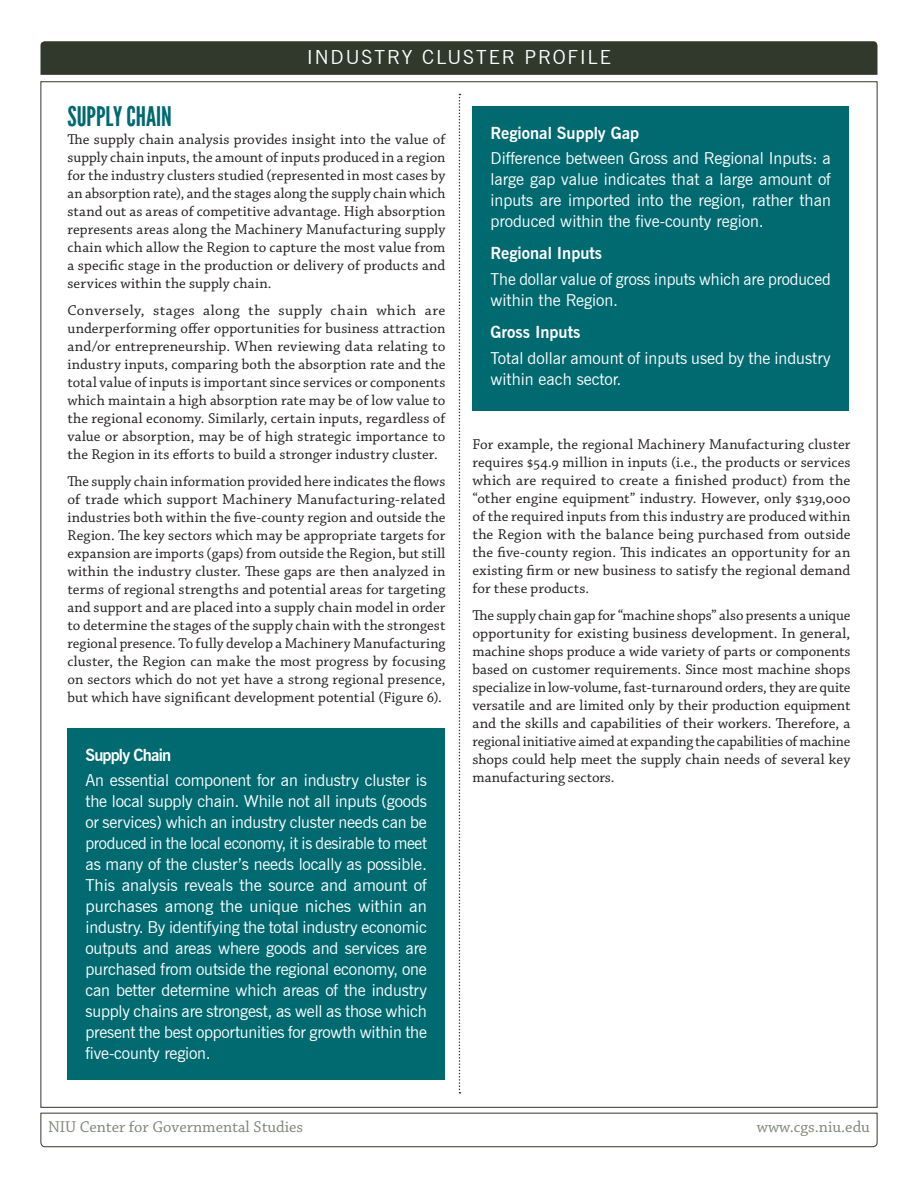
<style>
.page{position:relative;width:918px;height:1188px;background:#fff}
.page>*{position:absolute;margin:0;border:0;box-sizing:border-box;transform-origin:0 0}
.t1{font:27px "League Gothic Extended";color:#006a71}
.t2{font:700 19.5px "News Gothic BT";letter-spacing:.1em;color:#fff}
.t3{font:19.5px "News Gothic BT";letter-spacing:.1em;color:#fff}
.t4{font:16.5px/21px "News Gothic BT";color:#fff;text-align:justify}
.t5{font:16.5px "Chaparral Pro";color:#7f8779}
.t6{font:700 16.5px "News Gothic BT";color:#fff}
.t7{font:700 16.5px "News Gothic BT";letter-spacing:-.05em;color:#fff}
.t8{font:15px/18px "Chaparral Pro";letter-spacing:.005em;color:#231f20;text-align:justify}
</style>
<div class="page">
<div style="left:40px;top:41px;width:838px;height:34px;background:#30392c"></div>
<svg style="left:40px;top:1112px;width:838px;height:35px"></svg>
<div style="left:68px;top:728px;width:377px;height:352px;background:#006a71"></div>
<div style="left:472px;top:106px;width:377px;height:304px;background:#006a71"></div>
<svg style="left:459px;top:94px;width:1px;height:1000px"></svg>
<h2 class="t3" style="left:307px;top:46px;width:305px">INDUSTRY CLUSTER PROFILE</h2>
<h2 class="t2" style="left:299px;top:53px;width:322px">INDUSTRY CLUSTER PROFILE:</h2>
<h1 class="t1" style="left:68px;top:100px;width:106px">SUPPLY CHAIN</h1>
<p class="t8" style="left:68px;top:131px;width:380px">The supply chain analysis provides insight into the value of supply chain inputs, the amount of inputs produced in a region for the industry clusters studied (represented in most cases by an absorption rate), and the stages along the supply chain which stand out as areas of competitive advantage. High absorption represents areas along the Machinery Manufacturing supply chain which allow the Region to capture the most value from a specific stage in the production or delivery of products and services within the supply chain.</p>
<p class="t8" style="left:68px;top:302px;width:380px">Conversely, stages along the supply chain which are underperforming offer opportunities for business attraction and/or entrepreneurship. When reviewing data relating to industry inputs, comparing both the absorption rate and the total value of inputs is important since services or components which maintain a high absorption rate may be of low value to the regional economy. Similarly, certain inputs, regardless of value or absorption, may be of high strategic importance to the Region in its efforts to build a stronger industry cluster.</p>
<p class="t8" style="left:68px;top:473px;width:380px">The supply chain information provided here indicates the flows of trade which support Machinery Manufacturing-related industries both within the five-county region and outside the Region. The key sectors which may be appropriate targets for expansion are imports (gaps) from outside the Region, but still within the industry cluster. These gaps are then analyzed in terms of regional strengths and potential areas for targeting and support and are placed into a supply chain model in order to determine the stages of the supply chain with the strongest regional presence. To fully develop a Machinery Manufacturing cluster, the Region can make the most progress by focusing on sectors which do not yet have a strong regional presence, but which have significant development potential (Figure 6).</p>
<p class="t7" style="left:86px;top:745px;width:87px">Supply Chain</p>
<p class="t4" style="left:86px;top:770px;width:343px">An essential component for an industry cluster is the local supply chain. While not all inputs (goods or services) which an industry cluster needs can be produced in the local economy, it is desirable to meet as many of the cluster’s needs locally as possible.<br>This analysis reveals the source and amount of purchases among the unique niches within an industry. By identifying the total industry economic outputs and areas where goods and services are purchased from outside the regional economy, one can better determine which areas of the industry supply chains are strongest, as well as those which present the best opportunities for growth within the five-county region.</p>
<p class="t6" style="left:490px;top:123px;width:150px">Regional Supply Gap</p>
<p class="t4" style="left:490px;top:148px;width:342px">Difference between Gross and Regional Inputs: a large gap value indicates that a large amount of inputs are imported into the region, rather than produced within the five-county region.</p>
<p class="t6" style="left:490px;top:244px;width:113px">Regional Inputs</p>
<p class="t4" style="left:490px;top:268px;width:342px">The dollar value of gross inputs which are produced within the Region.</p>
<p class="t6" style="left:490px;top:322px;width:91px">Gross Inputs</p>
<p class="t4" style="left:490px;top:347px;width:342px">Total dollar amount of inputs used by the industry within each sector.</p>
<p class="t8" style="left:472px;top:435px;width:380px">For example, the regional Machinery Manufacturing cluster requires $54.9 million in inputs (i.e., the products or services which are required to create a finished product) from the “other engine equipment” industry. However, only $319,000 of the required inputs from this industry are produced within the Region with the balance being purchased from outside the five-county region. This indicates an opportunity for an existing firm or new business to satisfy the regional demand for these products.</p>
<p class="t8" style="left:472px;top:606px;width:380px">The supply chain gap for “machine shops” also presents a unique opportunity for existing business development. In general, machine shops produce a wide variety of parts or components based on customer requirements. Since most machine shops specialize in low-volume, fast-turnaround orders, they are quite versatile and are limited only by their production equipment and the skills and capabilities of their workers. Therefore, a regional initiative aimed at expanding the capabilities of machine shops could help meet the supply chain needs of several key manufacturing sectors.</p>
<p class="t5" style="left:48px;top:1118px;width:257px">NIU Center for Governmental Studies</p>
<p class="t5" style="left:757px;top:1118px;width:115px">www.cgs.niu.edu</p>
</div>
